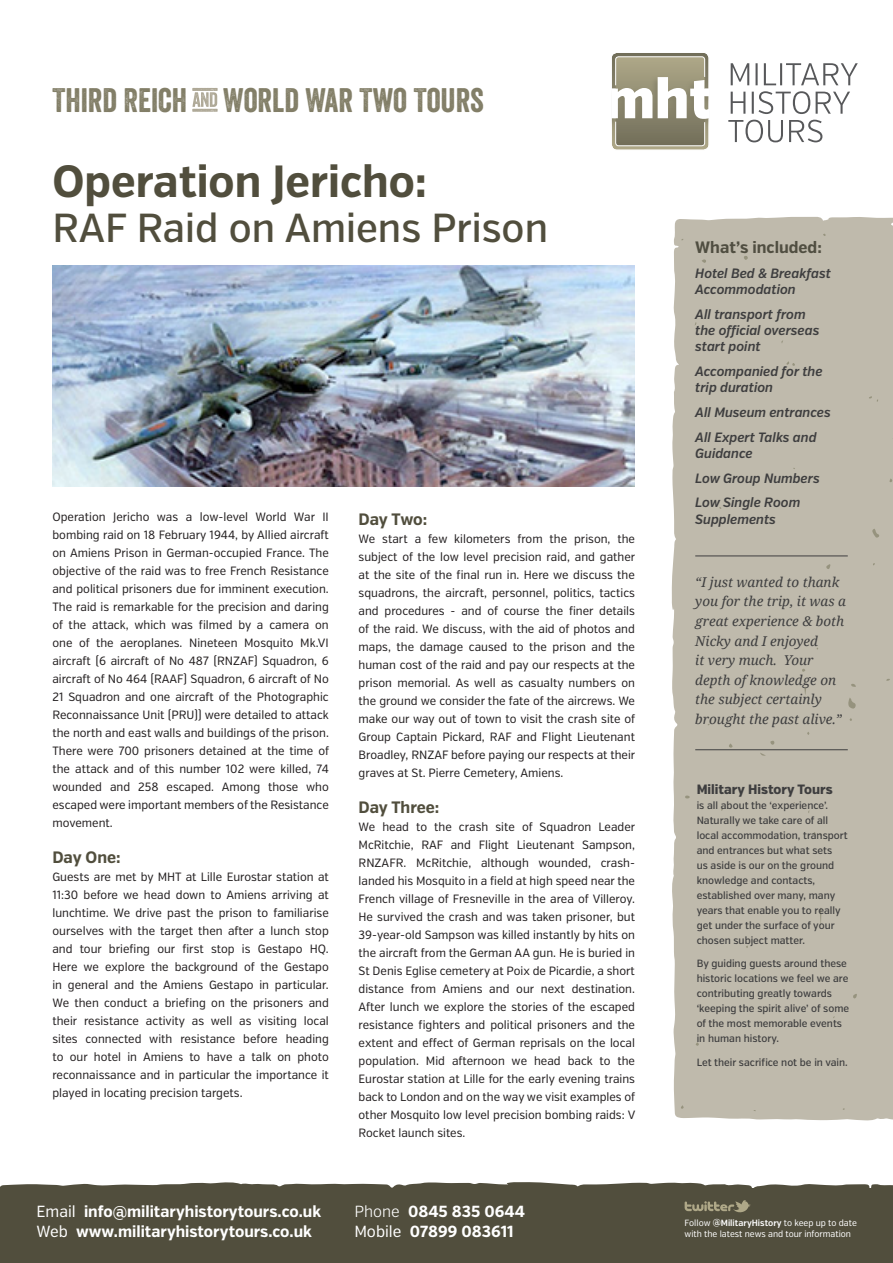
<style>
.page{position:relative;width:893px;height:1263px;background:#fff}
.page>*{position:absolute;margin:0;border:0;box-sizing:border-box;transform-origin:0 0}
.t1{font:700 45px "Verb Cond";color:#514e3d}
.t2{font:500 40.5px "Verb Cond";color:#514e3d}
.t3{font:33px "Veneer";color:#827e67}
.t4{font:700 16.5px "Verb Cond";color:#514e3d}
.t5{font:700 16.5px "Verb Cond";color:#504e41}
.t6{font:700 16.05px "Verb Cond";color:#fff}
.t7{font:italic 600 13.5px/16.2px "Verb Cond";color:#3e3e3f}
.t8{font:italic 13.5px/19.5px "Noto Serif";color:#3e3e3f}
.t9{font:800 13.5px "Verb Cond";color:#3e3e3f}
.t10{font:12px/18px "Verb Cond";color:#231f20;text-align:justify}
.t11{font:500 10.5px/15px "Verb Cond";color:#3e3e3f}
.t12{font:9px/10.8px "Verb Cond";color:#fff}
.s1{font-weight:400}
.s2{font-weight:600}
.s3{font-weight:300}
</style>
<div class="page">
<div style="left:0;top:1182px;width:893px;height:81px;background:#514e3d"></div>
<div style="left:672px;top:217px;width:221px;height:903px;background:#bfbaac"></div>
<img style="left:52px;top:266px;width:582px;height:221px">
<hr style="left:695px;top:556px;width:153px;height:1px;background:#3e3e3f">
<hr style="left:695px;top:749px;width:153px;height:1px;background:#3e3e3f">
<svg style="left:728px;top:120px;width:94px;height:22px"></svg>
<svg style="left:731px;top:91px;width:119px;height:23px"></svg>
<svg style="left:731px;top:63px;width:127px;height:22px"></svg>
<svg style="left:611px;top:53px;width:98px;height:97px"></svg>
<svg style="left:192px;top:88px;width:26px;height:24px"></svg>
<svg style="left:685px;top:1200px;width:66px;height:15px"></svg>
<hr style="left:35px;top:1188px;width:826px;height:1px;background:#514e3d">
<p class="t3" style="left:52px;top:80px;width:136px">THIRD REICH</p>
<p class="t3" style="left:223px;top:80px;width:262px">WORLD WAR TWO TOURS</p>
<p class="t1" style="left:52px;top:154px;width:376px">Operation Jericho:</p>
<p class="t2" style="left:52px;top:203px;width:497px">RAF Raid on Amiens Prison</p>
<p class="t10" style="left:52px;top:508px;width:278px">Operation Jericho was a low-level World War II bombing raid on 18 February 1944, by Allied aircraft on Amiens Prison in German-occupied France. The objective of the raid was to free French Resistance and political prisoners due for imminent execution.<br>The raid is remarkable for the precision and daring of the attack, which was filmed by a camera on one of the aeroplanes. Nineteen Mosquito Mk.VI aircraft (6 aircraft of No 487 (RNZAF) Squadron, 6 aircraft of No 464 (RAAF) Squadron, 6 aircraft of No 21 Squadron and one aircraft of the Photographic Reconnaissance Unit (PRU)) were detailed to attack the north and east walls and buildings of the prison.<br>There were 700 prisoners detained at the time of the attack and of this number 102 were killed, 74 wounded and 258 escaped. Among those who escaped were important members of the Resistance movement.</p>
<p class="t4" style="left:52px;top:847px;width:70px">Day One:</p>
<p class="t10" style="left:52px;top:868px;width:278px">Guests are met by MHT at Lille Eurostar station at 11:30 before we head down to Amiens arriving at lunchtime. We drive past the prison to familiarise ourselves with the target then after a lunch stop and tour briefing our first stop is Gestapo HQ.<br>Here we explore the background of the Gestapo in general and the Amiens Gestapo in particular.<br>We then conduct a briefing on the prisoners and their resistance activity as well as visiting local sites connected with resistance before heading to our hotel in Amiens to have a talk on photo reconnaissance and in particular the importance it played in locating precision targets.</p>
<p class="t4" style="left:359px;top:509px;width:70px">Day Two:</p>
<p class="t10" style="left:359px;top:530px;width:278px">We start a few kilometers from the prison, the subject of the low level precision raid, and gather at the site of the final run in. Here we discuss the squadrons, the aircraft, personnel, politics, tactics and procedures - and of course the finer details of the raid. We discuss, with the aid of photos and maps, the damage caused to the prison and the human cost of the raid and pay our respects at the prison memorial. As well as casualty numbers on the ground we consider the fate of the aircrews. We make our way out of town to visit the crash site of Group Captain Pickard, RAF and Flight Lieutenant Broadley, RNZAF before paying our respects at their graves at St. Pierre Cemetery, Amiens.</p>
<p class="t4" style="left:359px;top:797px;width:82px">Day Three:</p>
<p class="t10" style="left:359px;top:818px;width:278px">We head to the crash site of Squadron Leader McRitchie, RAF and Flight Lieutenant Sampson, RNZAFR. McRitchie, although wounded, crash&shy;landed his Mosquito in a field at high speed near the French village of Fresneville in the area of Villeroy.<br>He survived the crash and was taken prisoner, but 39-year-old Sampson was killed instantly by hits on the aircraft from the German AA gun. He is buried in St Denis Eglise cemetery at Poix de Picardie, a short distance from Amiens and our next destination.<br>After lunch we explore the stories of the escaped resistance fighters and political prisoners and the extent and effect of German reprisals on the local population. Mid afternoon we head back to the Eurostar station at Lille for the early evening trains back to London and on the way we visit examples of other Mosquito low level precision bombing raids: V Rocket launch sites.</p>
<p class="t5" style="left:695px;top:238px;width:128px">What’s included:</p>
<p class="t7" style="left:695px;top:266px;width:137px">Hotel Bed &amp; Breakfast<br>Accommodation</p>
<p class="t7" style="left:695px;top:306px;width:126px">All transport from the official overseas start point</p>
<p class="t7" style="left:695px;top:364px;width:129px">Accompanied for the trip duration</p>
<p class="t7" style="left:695px;top:404px;width:137px">All Museum entrances</p>
<p class="t7" style="left:695px;top:429px;width:123px">All Expert Talks and<br>Guidance</p>
<p class="t7" style="left:695px;top:470px;width:126px">Low Group Numbers</p>
<p class="t7" style="left:695px;top:495px;width:107px">Low Single Room<br>Supplements</p>
<p class="t8" style="left:695px;top:572px;width:152px">“I just wanted to thank you for the trip, it was a great experience &amp; both<br>Nicky and I enjoyed<br>it very much. Your depth of knowledge on the subject certainly brought the past alive.”</p>
<p class="t9" style="left:697px;top:781px;width:137px">Military History Tours</p>
<p class="t11" style="left:697px;top:798px;width:153px">is all about the ‘experience’.<br>Naturally we take care of all local accommodation, transport and entrances but what sets<br>us aside is our on the ground knowledge and contacts, established over many, many years that enable you to really get under the surface of your chosen subject matter.</p>
<p class="t11" style="left:697px;top:956px;width:154px">By guiding guests around these historic locations we feel we are contributing greatly towards ‘keeping the spirit alive’ of some of the most memorable events in human history.</p>
<p class="t11" style="left:697px;top:1055px;width:153px">Let their sacrifice not be in vain.</p>
<p class="t6" style="left:36px;top:1202px;width:286px"><span class="s1">Email</span> info@militaryhistorytours.co.uk</p>
<p class="t6" style="left:36px;top:1221px;width:277px"><span class="s1">Web</span> www.militaryhistorytours.co.uk</p>
<p class="t12" style="left:685px;top:1217px;width:174px">Follow <span class="s2">@MilitaryHistory</span> to keep up to date with the latest news and tour information</p>
<p class="t6" style="left:354px;top:1202px;width:172px"><span class="s3">Phone</span> 0845 835 0644</p>
<p class="t6" style="left:354px;top:1221px;width:161px"><span class="s1">Mobile</span> 07899 083611</p>
</div>
